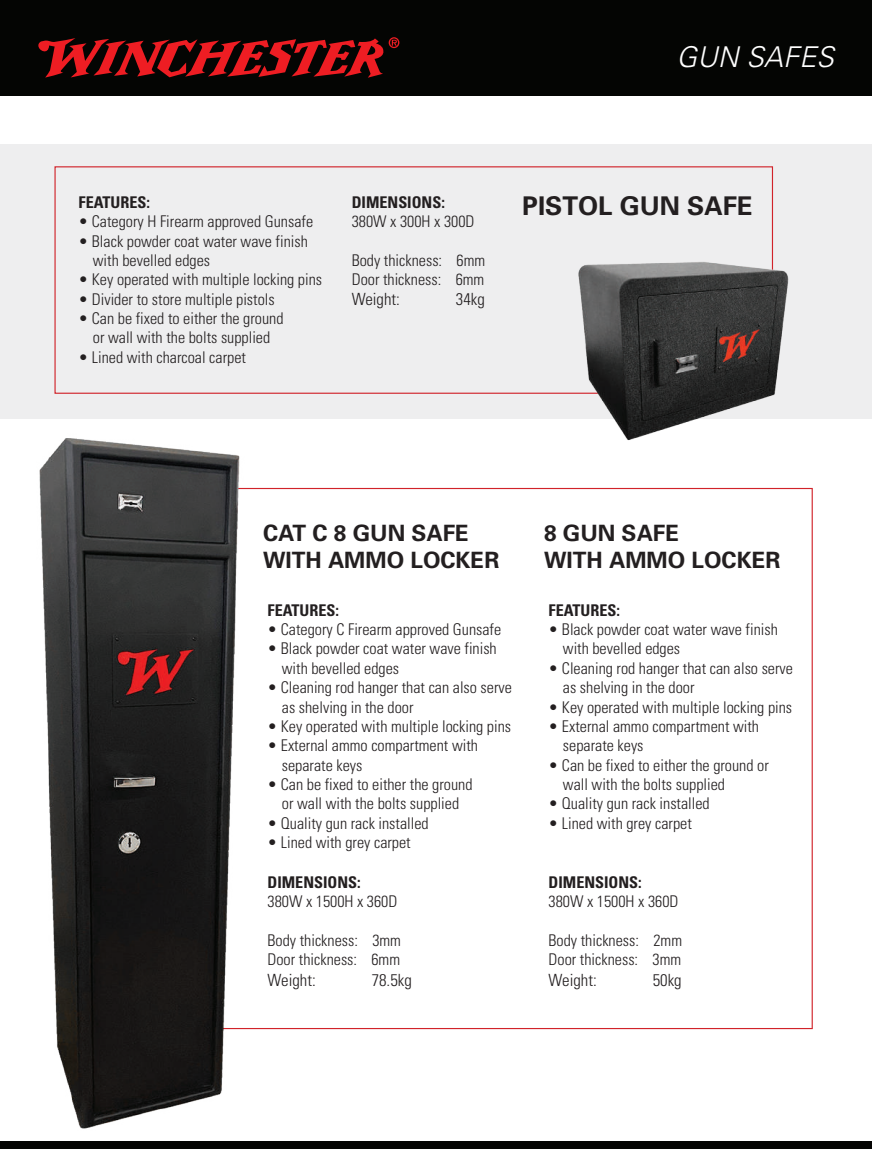
<style>
.page{position:relative;width:872px;height:1149px;background:#fff}
.page>*{position:absolute;margin:0;border:0;box-sizing:border-box;transform-origin:0 0}
.t1{font:italic 300 28.65px "Univers";color:#fff}
.t2{font:700 25.8px "Univers";color:#231f20}
.t3{font:700 22.5px/27px "Univers";color:#231f20}
.t4{font:300 condensed 16.8px "Univers";color:#231f20}
.t5{font:300 condensed 16.2px/19.4px "Univers";color:#231f20}
.t6{font:700 condensed 16.2px "Univers";color:#231f20}
</style>
<div class="page">
<hr style="left:871px;top:661px;width:1px;height:421px;background:#eeeeef">
<div style="left:0;top:144px;width:872px;height:274px;background:#eeeeef"></div>
<div style="left:0;top:0;width:872px;height:96px;background:#040503"></div>
<svg style="left:38px;top:37px;width:361px;height:41px"></svg>
<div style="left:0;top:1141px;width:872px;height:7px;background:#040503"></div>
<img style="left:39px;top:438px;width:218px;height:691px">
<img style="left:576px;top:242px;width:214px;height:199px">
<h1 class="t1" style="left:676px;top:40px;width:159px">GUN SAFES</h1>
<p class="t6" style="left:79px;top:192px;width:73px">FEATURES:</p>
<h2 class="t2" style="left:522px;top:190px;width:232px">PISTOL GUN SAFE</h2>
<p class="t5" style="left:79px;top:211px;width:236px">• Category H Firearm approved Gunsafe</p>
<p class="t5" style="left:93px;top:231px;width:216px;text-indent:-14px">• Black powder coat water wave finish with bevelled edges</p>
<p class="t5" style="left:79px;top:269px;width:245px">• Key operated with multiple locking pins</p>
<p class="t5" style="left:79px;top:289px;width:198px">• Divider to store multiple pistols</p>
<p class="t5" style="left:79px;top:308px;width:206px;text-align:center">• Can be fixed to either the ground or wall with the bolts supplied</p>
<p class="t5" style="left:79px;top:347px;width:169px">• Lined with charcoal carpet</p>
<p class="t6" style="left:352px;top:192px;width:95px">DIMENSIONS:</p>
<p class="t5" style="left:352px;top:211px;width:124px">380W x 300H x 300D</p>
<p class="t5" style="left:352px;top:250px;width:135px">Body thickness: 6mm<br>Door thickness: 6mm</p>
<p class="t4" style="left:352px;top:289px;width:50px">Weight:</p>
<p class="t4" style="left:456px;top:289px;width:30px">34kg</p>
<h3 class="t3" style="left:263px;top:519px;width:238px">CAT C 8 GUN SAFE<br>WITH AMMO LOCKER</h3>
<p class="t6" style="left:267px;top:600px;width:73px">FEATURES:</p>
<p class="t5" style="left:267px;top:619px;width:235px">• Category C Firearm approved Gunsafe</p>
<p class="t5" style="left:282px;top:638px;width:216px;text-indent:-14px">• Black powder coat water wave finish with bevelled edges</p>
<p class="t5" style="left:282px;top:677px;width:232px;text-indent:-14px">• Cleaning rod hanger that can also serve as shelving in the door</p>
<p class="t5" style="left:267px;top:716px;width:245px">• Key operated with multiple locking pins</p>
<p class="t5" style="left:282px;top:735px;width:198px;text-indent:-14px">• External ammo compartment with separate keys</p>
<p class="t5" style="left:267px;top:774px;width:206px;text-align:center">• Can be fixed to either the ground or wall with the bolts supplied</p>
<p class="t5" style="left:267px;top:813px;width:163px">• Quality gun rack installed</p>
<p class="t5" style="left:267px;top:832px;width:145px">• Lined with grey carpet</p>
<p class="t6" style="left:267px;top:872px;width:95px">DIMENSIONS:</p>
<p class="t5" style="left:267px;top:891px;width:131px">380W x 1500H x 360D</p>
<p class="t5" style="left:267px;top:930px;width:135px">Body thickness: 3mm<br>Door thickness: 6mm</p>
<p class="t4" style="left:267px;top:969px;width:50px">Weight:</p>
<p class="t4" style="left:372px;top:969px;width:42px">78.5kg</p>
<h3 class="t3" style="left:544px;top:519px;width:238px">8 GUN SAFE<br>WITH AMMO LOCKER</h3>
<p class="t6" style="left:548px;top:600px;width:73px">FEATURES:</p>
<p class="t5" style="left:563px;top:619px;width:216px;text-indent:-14px">• Black powder coat water wave finish with bevelled edges</p>
<p class="t5" style="left:563px;top:658px;width:232px;text-indent:-14px">• Cleaning rod hanger that can also serve as shelving in the door</p>
<p class="t5" style="left:548px;top:696px;width:245px">• Key operated with multiple locking pins</p>
<p class="t5" style="left:563px;top:716px;width:198px;text-indent:-14px">• External ammo compartment with separate keys</p>
<p class="t5" style="left:563px;top:754px;width:207px;text-indent:-14px">• Can be fixed to either the ground or wall with the bolts supplied</p>
<p class="t5" style="left:548px;top:793px;width:163px">• Quality gun rack installed</p>
<p class="t5" style="left:548px;top:813px;width:145px">• Lined with grey carpet</p>
<p class="t6" style="left:548px;top:872px;width:95px">DIMENSIONS:</p>
<p class="t5" style="left:548px;top:891px;width:131px">380W x 1500H x 360D</p>
<p class="t5" style="left:548px;top:930px;width:135px">Body thickness: 2mm<br>Door thickness: 3mm</p>
<p class="t4" style="left:548px;top:969px;width:50px">Weight:</p>
<p class="t4" style="left:653px;top:969px;width:30px">50kg</p>
</div>
